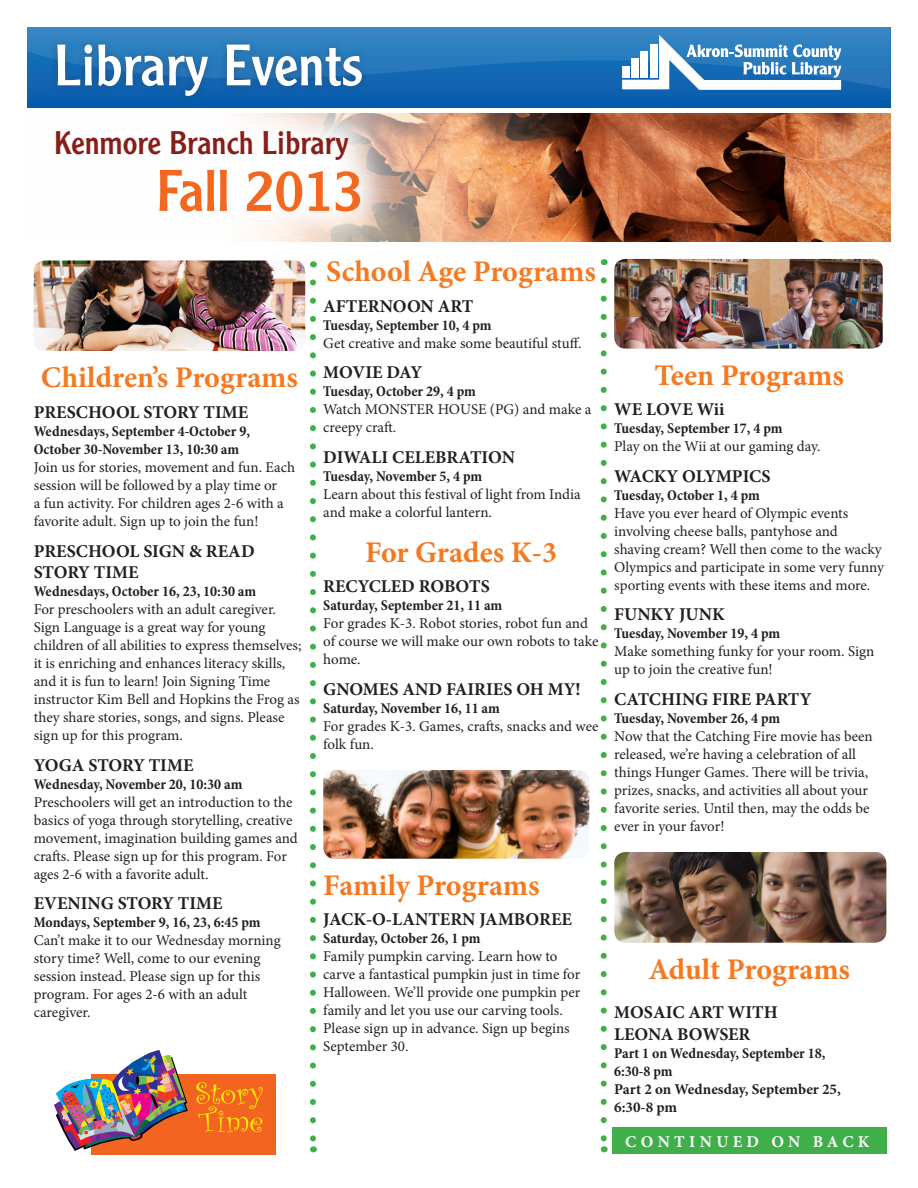
<style>
.page{position:relative;width:918px;height:1188px;background:#fff}
.page>*{position:absolute;margin:0;border:0;box-sizing:border-box;transform-origin:0 0}
.t1{font:57.45px "Clearface Gothic LT Std";color:#f36821}
.t2{font:57px "Clearface Gothic LT Std";color:#fff}
.t3{font:31.95px "Clearface Gothic LT Std";color:#881e19}
.No_Spacing{font:700 30px "Minion Pro";color:#f47921}
.No_Spacing-2{font:700 18px/21.6px "Minion Pro";color:#231f20}
.t4{font:700 16.5px "Minion Pro";letter-spacing:.265em;color:#fff}
.No_Spacing-3{font:15px/18px "Minion Pro";color:#231f20}
.No_Spacing-4{font:700 condensed 15px/18px "Minion Pro";letter-spacing:-.005em;color:#231f20}
.No_Spacing-5{font:700 15px/18px "Minion Pro";color:#231f20}
</style>
<div class="page">
<img style="left:398px;top:114px;width:493px;height:128px">
<svg style="left:241px;top:113px;width:157px;height:129px"></svg>
<div style="left:27px;top:27px;width:864px;height:81px;background:#075dad"></div>
<svg style="left:27px;top:27px;width:863px;height:63px"></svg>
<div style="left:49px;top:37px;width:320px;height:67px;background:#231f20;opacity:.3"></div>
<svg style="left:622px;top:35px;width:219px;height:55px;background:#7daed7"></svg>
<svg style="left:310px;top:282px;width:6px;height:858px"></svg>
<svg style="left:601px;top:280px;width:6px;height:860px"></svg>
<div style="left:91px;top:1074px;width:185px;height:80px;background:#f36421"></div>
<img style="left:54px;top:1050px;width:134px;height:101px">
<svg style="left:196px;top:1082px;width:67px;height:50px"></svg>
<div style="left:613px;top:1128px;width:274px;height:26px;background:#40ae49"></div>
<img style="left:34px;top:261px;width:271px;height:90px">
<img style="left:323px;top:770px;width:266px;height:89px">
<img style="left:614px;top:259px;width:269px;height:90px">
<img style="left:614px;top:852px;width:272px;height:91px">
<p class="t2" style="left:54px;top:29px;width:310px">Library Events</p>
<p class="t3" style="left:54px;top:123px;width:296px">Kenmore Branch Library</p>
<p class="t1" style="left:156px;top:154px;width:209px">Fall 2013</p>
<p class="No_Spacing" style="left:41px;top:357px;width:259px">Children’s Programs</p>
<p class="No_Spacing-2" style="left:34px;top:401px;width:216px">PRESCHOOL STORY TIME</p>
<p class="No_Spacing-4" style="left:34px;top:422px;width:218px">Wednesdays, September 4-October 9,<br>October 30-November 13, 10:30 am</p>
<p class="No_Spacing-3" style="left:34px;top:458px;width:263px">Join us for stories, movement and fun. Each session will be followed by a play time or<br>a fun activity. For children ages 2-6 with a favorite adult. Sign up to join the fun!</p>
<p class="No_Spacing-2" style="left:34px;top:540px;width:222px">PRESCHOOL SIGN &amp; READ<br>STORY TIME</p>
<p class="No_Spacing-4" style="left:34px;top:582px;width:224px">Wednesdays, October 16, 23, 10:30 am</p>
<p class="No_Spacing-3" style="left:34px;top:600px;width:269px">For preschoolers with an adult caregiver.<br>Sign Language is a great way for young children of all abilities to express themselves; it is enriching and enhances literacy skills, and it is fun to learn! Join Signing Time instructor Kim Bell and Hopkins the Frog as they share stories, songs, and signs. Please sign up for this program.</p>
<p class="No_Spacing-2" style="left:34px;top:754px;width:161px">YOGA STORY TIME</p>
<p class="No_Spacing-4" style="left:34px;top:775px;width:210px">Wednesday, November 20, 10:30 am</p>
<p class="No_Spacing-3" style="left:34px;top:793px;width:266px">Preschoolers will get an introduction to the basics of yoga through storytelling, creative movement, imagination building games and crafts. Please sign up for this program. For ages 2-6 with a favorite adult.</p>
<p class="No_Spacing-2" style="left:34px;top:893px;width:190px">EVENING STORY TIME</p>
<p class="No_Spacing-4" style="left:34px;top:914px;width:228px">Mondays, September 9, 16, 23, 6:45 pm</p>
<p class="No_Spacing-3" style="left:34px;top:932px;width:248px">Can’t make it to our Wednesday morning story time? Well, come to our evening session instead. Please sign up for this program. For ages 2-6 with an adult caregiver.</p>
<p class="No_Spacing" style="left:326px;top:250px;width:271px">School Age Programs</p>
<p class="No_Spacing-2" style="left:323px;top:295px;width:152px">AFTERNOON ART</p>
<p class="No_Spacing-4" style="left:323px;top:316px;width:170px">Tuesday, September 10, 4 pm</p>
<p class="No_Spacing-3" style="left:323px;top:334px;width:260px">Get creative and make some beautiful stuff.</p>
<p class="No_Spacing-2" style="left:323px;top:361px;width:101px">MOVIE DAY</p>
<p class="No_Spacing-4" style="left:323px;top:382px;width:154px">Tuesday, October 29, 4 pm</p>
<p class="No_Spacing-3" style="left:323px;top:400px;width:270px">Watch MONSTER HOUSE (PG) and make a creepy craft.</p>
<p class="No_Spacing-2" style="left:323px;top:446px;width:193px">DIWALI CELEBRATION</p>
<p class="No_Spacing-4" style="left:323px;top:467px;width:160px">Tuesday, November 5, 4 pm</p>
<p class="No_Spacing-3" style="left:323px;top:485px;width:259px">Learn about this festival of light from India and make a colorful lantern.</p>
<p class="No_Spacing" style="left:365px;top:531px;width:194px">For Grades K-3</p>
<p class="No_Spacing-2" style="left:323px;top:576px;width:168px">RECYCLED ROBOTS</p>
<p class="No_Spacing-4" style="left:323px;top:597px;width:181px">Saturday, September 21, 11 am</p>
<p class="No_Spacing-3" style="left:323px;top:615px;width:277px">For grades K-3. Robot stories, robot fun and of course we will make our own robots to take home.</p>
<p class="No_Spacing-2" style="left:323px;top:678px;width:259px">GNOMES AND FAIRIES OH MY!</p>
<p class="No_Spacing-4" style="left:323px;top:699px;width:178px">Saturday, November 16, 11 am</p>
<p class="No_Spacing-3" style="left:323px;top:717px;width:277px">For grades K-3. Games, crafts, snacks and wee folk fun.</p>
<p class="No_Spacing" style="left:323px;top:864px;width:218px">Family Programs</p>
<p class="No_Spacing-2" style="left:323px;top:909px;width:250px">JACK-O-LANTERN JAMBOREE</p>
<p class="No_Spacing-4" style="left:323px;top:929px;width:159px">Saturday, October 26, 1 pm</p>
<p class="No_Spacing-3" style="left:323px;top:948px;width:259px">Family pumpkin carving. Learn how to carve a fantastical pumpkin just in time for Halloween. We’ll provide one pumpkin per family and let you use our carving tools.<br>Please sign up in advance. Sign up begins September 30.</p>
<p class="No_Spacing" style="left:655px;top:354px;width:191px">Teen Programs</p>
<p class="No_Spacing-2" style="left:614px;top:398px;width:112px">WE LOVE Wii</p>
<p class="No_Spacing-4" style="left:614px;top:419px;width:170px">Tuesday, September 17, 4 pm</p>
<p class="No_Spacing-3" style="left:614px;top:437px;width:208px">Play on the Wii at our gaming day.</p>
<p class="No_Spacing-2" style="left:614px;top:465px;width:158px">WACKY OLYMPICS</p>
<p class="No_Spacing-4" style="left:614px;top:486px;width:147px">Tuesday, October 1, 4 pm</p>
<p class="No_Spacing-3" style="left:614px;top:504px;width:271px">Have you ever heard of Olympic events involving cheese balls, pantyhose and shaving cream? Well then come to the wacky Olympics and participate in some very funny sporting events with these items and more.</p>
<p class="No_Spacing-2" style="left:614px;top:604px;width:112px">FUNKY JUNK</p>
<p class="No_Spacing-4" style="left:614px;top:625px;width:167px">Tuesday, November 19, 4 pm</p>
<p class="No_Spacing-3" style="left:614px;top:643px;width:262px">Make something funky for your room. Sign up to join the creative fun!</p>
<p class="No_Spacing-2" style="left:614px;top:688px;width:199px">CATCHING FIRE PARTY</p>
<p class="No_Spacing-4" style="left:614px;top:709px;width:167px">Tuesday, November 26, 4 pm</p>
<p class="No_Spacing-3" style="left:614px;top:727px;width:260px">Now that the Catching Fire movie has been released, we’re having a celebration of all things Hunger Games. There will be trivia, prizes, snacks, and activities all about your favorite series. Until then, may the odds be ever in your favor!</p>
<p class="No_Spacing" style="left:648px;top:948px;width:203px">Adult Programs</p>
<p class="No_Spacing-2" style="left:614px;top:1002px;width:165px">MOSAIC ART WITH<br>LEONA BOWSER</p>
<p class="No_Spacing-4" style="left:614px;top:1044px;width:213px">Part 1 on Wednesday, September 18,<br>6:30-8 pm</p>
<p class="No_Spacing-5" style="left:614px;top:1080px;width:228px">Part 2 on Wednesday, September 25,<br>6:30-8 pm</p>
<p class="t4" style="left:625px;top:1130px;width:246px">CONTINUED ON BACK</p>
</div>
